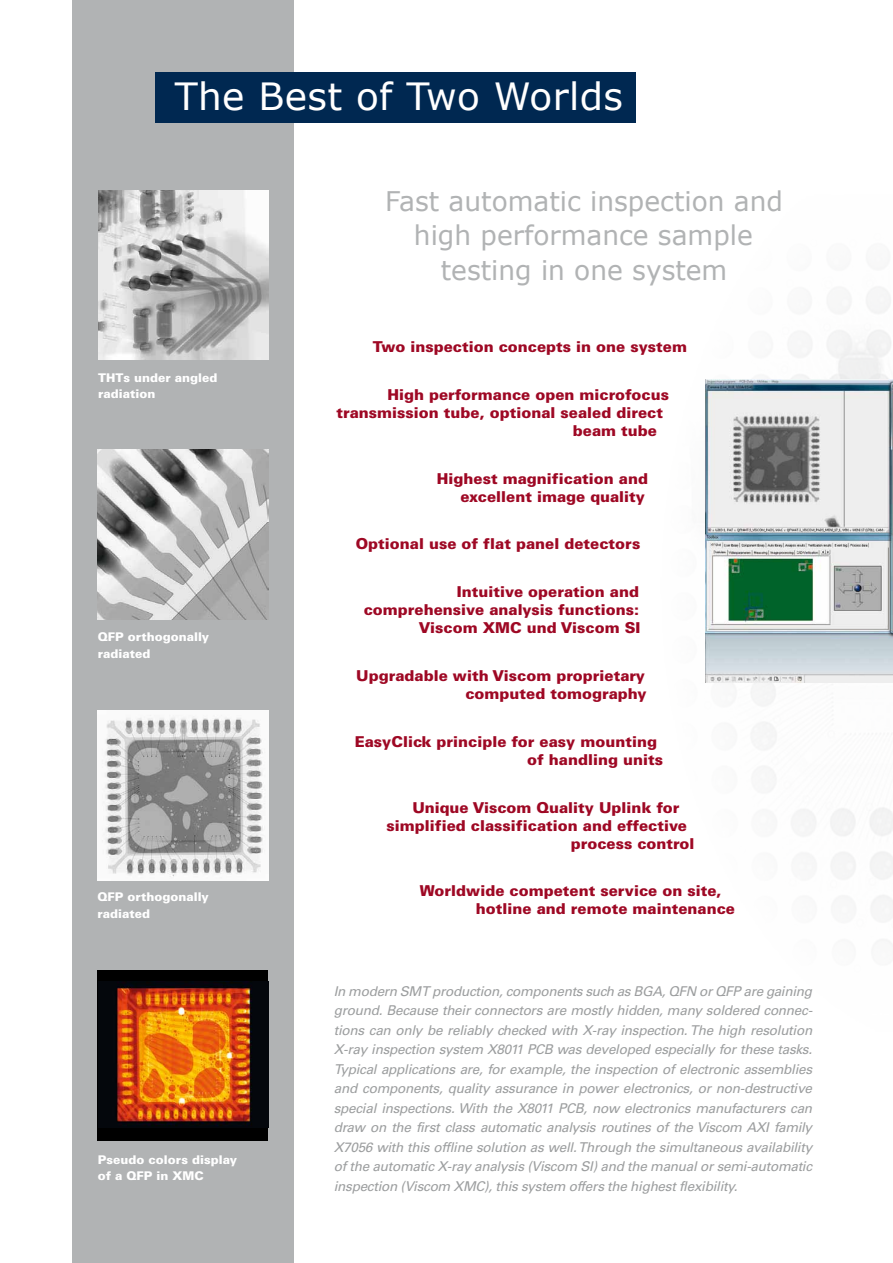
<style>
.page{position:relative;width:893px;height:1263px;background:#fff}
.page>*{position:absolute;margin:0;border:0;box-sizing:border-box;transform-origin:0 0}
._02_Headline_Negativ{font:37.5px "Verdana";letter-spacing:.01em;color:#fff}
._01_Headline_Innen{font:27px/34.5px "Verdana";color:#b1b3b4;text-align:center}
._04_Aufzählung_rot{font:900 15px/18px "Univers";color:#9e0824;text-align:right}
._03_Fließtext{font:italic 13.5px/19.5px "Univers";letter-spacing:-.02em;color:#9c9e9f;text-align:justify}
._05_Bildunterschrift{font:900 12px/16.5px "Univers";color:#fff}
</style>
<div class="page">
<img style="left:705px;top:287px;width:188px;height:657px">
<img style="left:706px;top:380px;width:187px;height:302px">
<div style="left:72px;top:0;width:221px;height:1263px;background:#b1b3b4"></div>
<div style="left:155px;top:72px;width:481px;height:51px;background:#002851"></div>
<div style="left:98px;top:970px;width:170px;height:170px;background:#000"></div>
<img style="left:98px;top:982px;width:170px;height:145px">
<img style="left:98px;top:710px;width:170px;height:170px">
<img style="left:98px;top:190px;width:171px;height:170px">
<img style="left:98px;top:450px;width:170px;height:170px">
<p class="_02_Headline_Negativ" style="left:175px;top:71px;width:450px">The Best of Two Worlds</p>
<p class="_05_Bildunterschrift" style="left:98px;top:369px;width:121px">THTs under angled radiation</p>
<p class="_05_Bildunterschrift" style="left:98px;top:629px;width:113px">QFP orthogonally radiated</p>
<p class="_05_Bildunterschrift" style="left:98px;top:888px;width:113px">QFP orthogonally radiated</p>
<p class="_05_Bildunterschrift" style="left:98px;top:1151px;width:141px">Pseudo colors display of a QFP in XMC</p>
<p class="_01_Headline_Innen" style="left:385px;top:183px;width:399px">Fast automatic inspection and high performance sample testing in one system</p>
<p class="_04_Aufzählung_rot" style="left:373px;top:338px;width:316px">Two inspection concepts in one system</p>
<p class="_04_Aufzählung_rot" style="left:387px;top:385px;width:283px">High performance open microfocus</p>
<p class="_04_Aufzählung_rot" style="left:336px;top:403px;width:328px">transmission tube, optional sealed direct</p>
<p class="_04_Aufzählung_rot" style="left:573px;top:421px;width:86px">beam tube</p>
<p class="_04_Aufzählung_rot" style="left:437px;top:469px;width:213px">Highest magnification and excellent image quality</p>
<p class="_04_Aufzählung_rot" style="left:356px;top:535px;width:286px">Optional use of flat panel detectors</p>
<p class="_04_Aufzählung_rot" style="left:364px;top:583px;width:278px">Intuitive operation and comprehensive analysis functions:<br>Viscom XMC und Viscom SI</p>
<p class="_04_Aufzählung_rot" style="left:356px;top:666px;width:292px">Upgradable with Viscom proprietary computed tomography</p>
<p class="_04_Aufzählung_rot" style="left:527px;top:732px;width:137px;text-align:left;text-indent:-172px">EasyClick principle for easy mounting of handling units</p>
<p class="_04_Aufzählung_rot" style="left:412px;top:798px;width:269px">Unique Viscom Quality Uplink for</p>
<p class="_04_Aufzählung_rot" style="left:386px;top:816px;width:302px">simplified classification and effective</p>
<p class="_04_Aufzählung_rot" style="left:571px;top:834px;width:125px">process control</p>
<p class="_04_Aufzählung_rot" style="left:476px;top:882px;width:261px;text-align:left;text-indent:-56px">Worldwide competent service on site, hotline and remote maintenance</p>
<p class="_03_Fließtext" style="left:334px;top:981px;width:480px">In modern SMT production, components such as BGA, QFN or QFP are gaining ground. Because their connectors are mostly hidden, many soldered connec&shy;tions can only be reliably checked with X-ray inspection. The high resolution X-ray inspection system X8011 PCB was developed especially for these tasks.<br>Typical applications are, for example, the inspection of electronic assemblies and components, quality assurance in power electronics, or non-destructive special inspections. With the X8011 PCB, now electronics manufacturers can draw on the first class automatic analysis routines of the Viscom AXI family X7056 with this offline solution as well. Through the simultaneous availability of the automatic X-ray analysis (Viscom SI) and the manual or semi-automatic inspection (Viscom XMC), this system offers the highest flexibility.</p>
</div>
